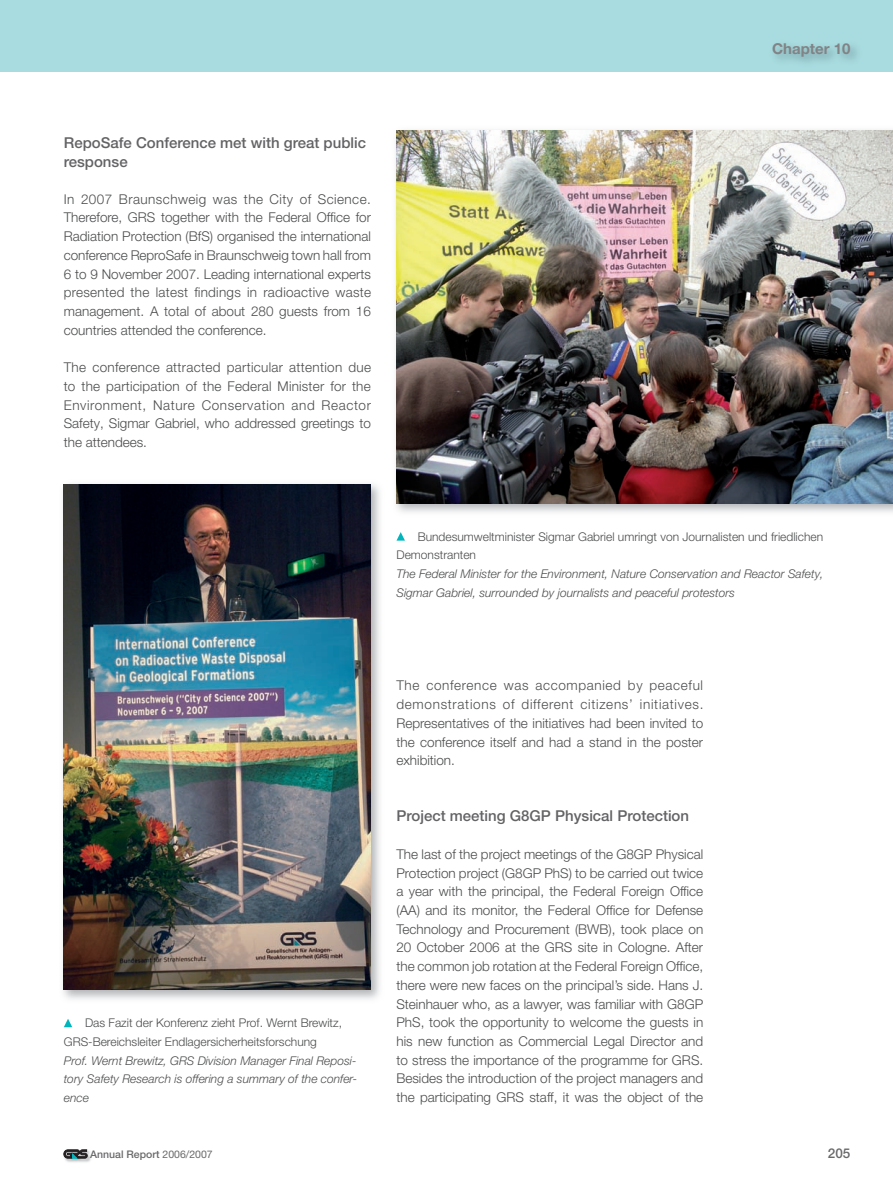
<style>
.page{position:relative;width:893px;height:1191px;background:#fff}
.page>*{position:absolute;margin:0;border:0;box-sizing:border-box;transform-origin:0 0}
.t1{font:500 15px/19.5px "Helvetica Neue LT Pro";color:#636366}
.t2{font:700 15px "Helvetica Neue LT Pro";color:#818386}
.t3{font:300 13.5px/18.8px "Helvetica Neue LT Pro";color:#4b4c4d;text-align:justify}
.t4{font:500 13.5px "Helvetica Neue LT Pro";color:#69696c}
.t5{font:italic 300 12px/18.8px "Helvetica Neue LT Pro";color:#4b4c4d;text-align:justify}
.t6{font:300 12px/18.8px "Helvetica Neue LT Pro";color:#4b4c4d}
.t7{font:500 10.5px "Helvetica Neue LT Pro";color:#69696c}
.s1{font-weight:400}
</style>
<div class="page">
<img style="left:63px;top:1149px;width:28px;height:13px">
<svg style="left:64px;top:1149px;width:23px;height:9px"></svg>
<div style="left:0;top:0;width:893px;height:72px;background:#a9dce0"></div>
<svg style="left:64px;top:1019px;width:8px;height:8px"></svg>
<img style="left:396px;top:503px;width:497px;height:9px">
<img style="left:396px;top:130px;width:497px;height:373px">
<img style="left:63px;top:484px;width:317px;height:515px">
<img style="left:64px;top:484px;width:307px;height:505px">
<svg style="left:396px;top:532px;width:9px;height:8px"></svg>
<p class="t1" style="left:64px;top:132px;width:304px">RepoSafe Conference met with great public response</p>
<p class="t3" style="left:64px;top:189px;width:309px">In 2007 Braunschweig was the City of Science.<br>Therefore, GRS together with the Federal Office for Radiation Protection (BfS) organised the international conference ReproSafe in Braunschweig town hall from 6 to 9 November 2007. Leading international experts presented the latest findings in radioactive waste management. A total of about 280 guests from 16 countries attended the conference.</p>
<p class="t3" style="left:64px;top:358px;width:309px">The conference attracted particular attention due to the participation of the Federal Minister for the Environment, Nature Conservation and Reactor Safety, Sigmar Gabriel, who addressed greetings to the attendees.</p>
<p class="t2" style="left:772px;top:39px;width:80px">Chapter 10</p>
<p class="t6" style="left:64px;top:1013px;width:280px;text-indent:21px">Das Fazit der Konferenz zieht Prof. Wernt Brewitz,<br>GRS-Bereichsleiter Endlagersicherheitsforschung</p>
<p class="t5" style="left:64px;top:1050px;width:295px">Prof. Wernt Brewitz, GRS Division Manager Final Reposi&shy;tory Safety Research is offering a summary of the confer&shy;ence</p>
<p class="t6" style="left:396px;top:527px;width:428px;text-indent:21px">Bundesumweltminister Sigmar Gabriel umringt von Journalisten und friedlichen<br>Demonstranten</p>
<p class="t5" style="left:396px;top:564px;width:429px">The Federal Minister for the Environment, Nature Conservation and Reactor Safety,<br>Sigmar Gabriel, surrounded by journalists and peaceful protestors</p>
<p class="t3" style="left:396px;top:676px;width:308px">The conference was accompanied by peaceful demonstrations of different citizens’ initiatives.<br>Representatives of the initiatives had been invited to the conference itself and had a stand in the poster exhibition.</p>
<p class="t1" style="left:396px;top:806px;width:294px">Project meeting G8GP Physical Protection</p>
<p class="t3" style="left:396px;top:844px;width:308px">The last of the project meetings of the G8GP Physical Protection project (G8GP PhS) to be carried out twice a year with the principal, the Federal Foreign Office (AA) and its monitor, the Federal Office for Defense Technology and Procurement (BWB), took place on 20 October 2006 at the GRS site in Cologne. After the common job rotation at the Federal Foreign Office, there were new faces on the principal’s side. Hans J.<br>Steinhauer who, as a lawyer, was familiar with G8GP PhS, took the opportunity to welcome the guests in his new function as Commercial Legal Director and to stress the importance of the programme for GRS.<br>Besides the introduction of the project managers and the participating GRS staff, it was the object of the</p>
<p class="t7" style="left:90px;top:1148px;width:124px">Annual Report <span class="s1">2006/2007</span></p>
<p class="t4" style="left:828px;top:1145px;width:24px">205</p>
</div>
